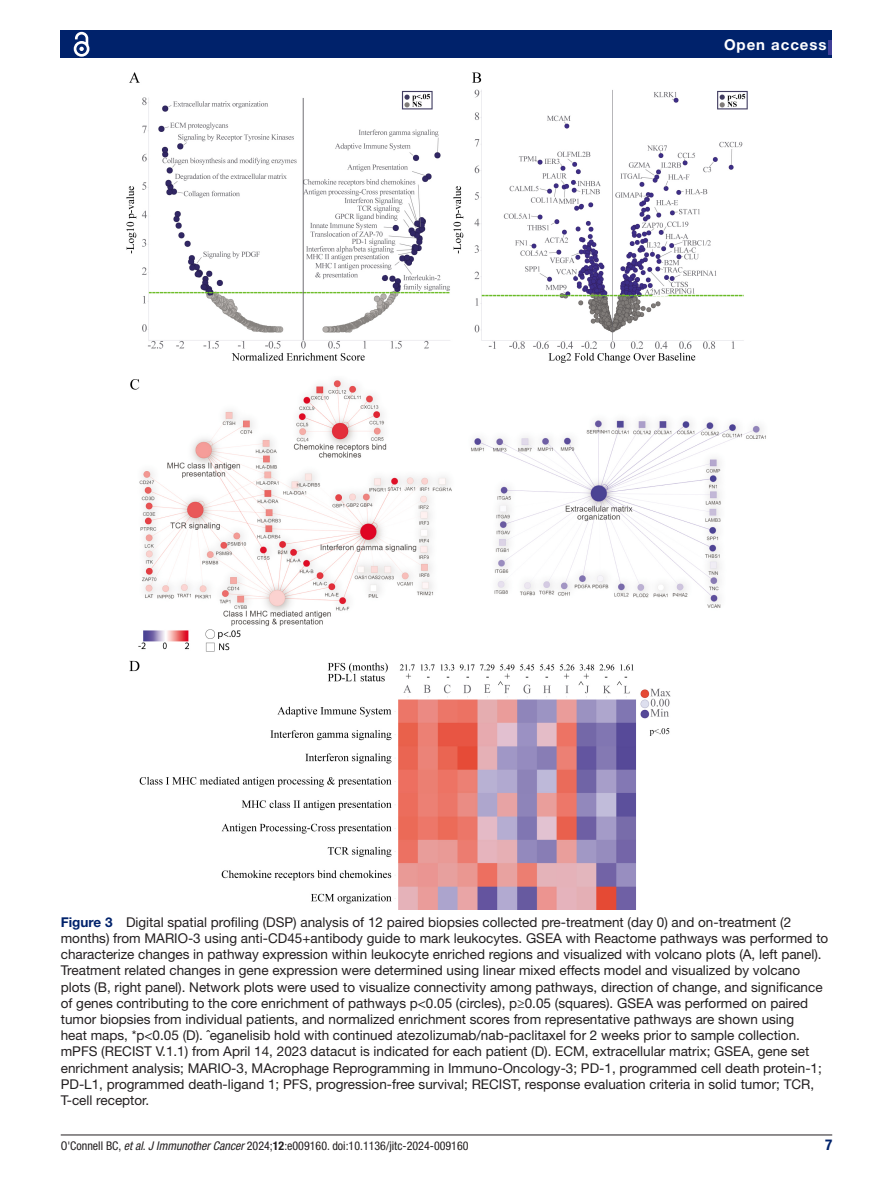
<style>
.page{position:relative;width:893px;height:1191px;background:#fff}
.page>*{position:absolute;margin:0;border:0;box-sizing:border-box;transform-origin:0 0}
.t1{font:700 15px "Helvetica Neue LT Std";letter-spacing:.065em;color:#fff}
.t2{font:700 condensed 15px "Helvetica Neue LT Std";color:#00226b}
.t3{font:13.5px/16.2px "Helvetica Neue LT Std";color:#231f20}
.t4{font:condensed 12px "Helvetica Neue LT Std";color:#231f20}
.s1{font-weight:700;color:#00226b}
.s2{font-style:italic}
.s3{font-weight:700}
</style>
<div class="page">
<hr style="left:61px;top:1134px;width:771px;height:1px;background:#231f20">
<div style="left:61px;top:31px;width:771px;height:27px;background:#00226b"></div>
<hr style="left:828px;top:40px;width:4px;height:15px;background:#414099">
<svg style="left:73px;top:31px;width:17px;height:26px"></svg>
<img style="left:126px;top:73px;width:640px;height:836px">
<p class="t1" style="left:724px;top:35px;width:104px">Open access</p>
<p class="t3" style="left:61px;top:913px;width:769px"><span class="s1">Figure 3</span> Digital spatial profiling (DSP) analysis of 12 paired biopsies collected pre-treatment (day 0) and on-treatment (2 months) from MARIO-3 using anti-CD45+antibody guide to mark leukocytes. GSEA with Reactome pathways was performed to characterize changes in pathway expression within leukocyte enriched regions and visualized with volcano plots (A, left panel).<br>Treatment related changes in gene expression were determined using linear mixed effects model and visualized by volcano plots (B, right panel). Network plots were used to visualize connectivity among pathways, direction of change, and significance of genes contributing to the core enrichment of pathways p&lt;0.05 (circles), p≥0.05 (squares). GSEA was performed on paired tumor biopsies from individual patients, and normalized enrichment scores from representative pathways are shown using<br>heat maps, *p&lt;0.05 (D). ˆeganelisib hold with continued atezolizumab/nab-paclitaxel for 2 weeks prior to sample collection. mPFS (RECIST V.1.1) from April 14, 2023 datacut is indicated for each patient (D). ECM, extracellular matrix; GSEA, gene set enrichment analysis; MARIO-3, MAcrophage Reprogramming in Immuno-Oncology-3; PD-1, programmed cell death protein-1; PD-L1, programmed death-ligand 1; PFS, progression-free survival; RECIST, response evaluation criteria in solid tumor; TCR, T-cell receptor.</p>
<p class="t4" style="left:61px;top:1138px;width:409px">O'Connell BC, <span class="s2">et al</span>. <span class="s2">J Immunother Cancer</span> 2024;<span class="s3">12</span>:e009160. doi:10.1136/jitc-2024-009160</p>
<p class="t2" style="left:825px;top:1135px;width:9px">7</p>
</div>
